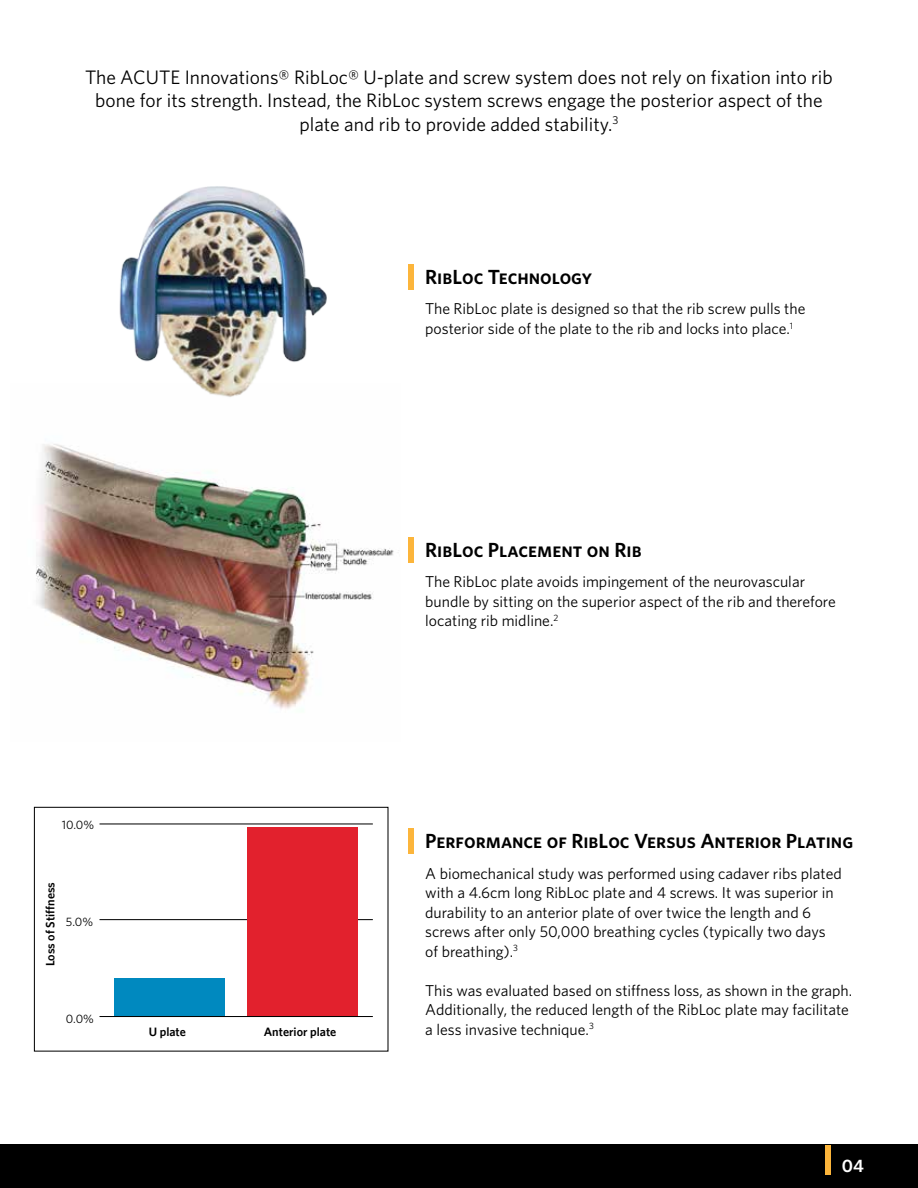
<style>
.page{position:relative;width:918px;height:1188px;background:#fff}
.page>*{position:absolute;margin:0;border:0;box-sizing:border-box;transform-origin:0 0}
.t1{font:20.4px "Whitney Semibold SC";color:#000}
.t2{font:19.5px/23.4px "Whitney";color:#000;text-align:center}
.t3{font:600 18px "Whitney";color:#fff}
.t4{font:15.75px/19.5px "Whitney";color:#000}
.t5{font:600 12.15px "Whitney";color:#000}
.t6{font:12.15px "Whitney";color:#000}
</style>
<div class="page">
<img style="left:36px;top:444px;width:358px;height:265px">
<div style="left:0;top:1145px;width:918px;height:43px;background:#000"></div>
<div style="left:826px;top:1145px;width:5px;height:29px;background:#fcb53b"></div>
<div style="left:408px;top:264px;width:5px;height:26px;background:#fcb53b"></div>
<div style="left:408px;top:537px;width:5px;height:26px;background:#fcb53b"></div>
<div style="left:408px;top:828px;width:5px;height:26px;background:#fcb53b"></div>
<div style="left:34px;top:807px;width:355px;height:245px;border:1px solid #000"></div>
<hr style="left:100px;top:823px;width:273px;height:1px;background:#000">
<hr style="left:100px;top:919px;width:273px;height:1px;background:#000">
<div style="left:115px;top:978px;width:110px;height:39px;background:#0089bf"></div>
<div style="left:247px;top:827px;width:111px;height:190px;background:#e2212d"></div>
<hr style="left:100px;top:1016px;width:273px;height:1px;background:#000">
<img style="left:119px;top:186px;width:208px;height:211px">
<p class="t2" style="left:85px;top:65px;width:749px">The ACUTE Innovations® RibLoc® U-plate and screw system does not rely on fixation into rib bone for its strength. Instead, the RibLoc system screws engage the posterior aspect of the plate and rib to provide added stability.<sup>3</sup></p>
<p class="t1" style="left:425px;top:265px;width:168px">RibLoc Technology</p>
<p class="t4" style="left:425px;top:299px;width:382px">The RibLoc plate is designed so that the rib screw pulls the posterior side of the plate to the rib and locks into place.<sup>1</sup></p>
<p class="t6" style="left:62px;top:818px;width:34px">10.0%</p>
<p class="t5" style="left:43px;top:966px;width:86px;rotate:-90deg">Loss of Stiffness</p>
<p class="t6" style="left:66px;top:915px;width:29px">5.0%</p>
<p class="t6" style="left:66px;top:1012px;width:30px">0.0%</p>
<p class="t5" style="left:149px;top:1024px;width:39px">U plate</p>
<p class="t5" style="left:264px;top:1024px;width:74px">Anterior plate</p>
<p class="t1" style="left:425px;top:538px;width:218px">RibLoc Placement on Rib</p>
<p class="t4" style="left:425px;top:572px;width:412px">The RibLoc plate avoids impingement of the neurovascular bundle by sitting on the superior aspect of the rib and therefore locating rib midline.<sup>2</sup></p>
<p class="t1" style="left:425px;top:829px;width:430px">Performance of RibLoc Versus Anterior Plating</p>
<p class="t4" style="left:425px;top:863px;width:418px">A biomechanical study was performed using cadaver ribs plated with a 4.6cm long RibLoc plate and 4 screws. It was superior in durability to an anterior plate of over twice the length and 6 screws after only 50,000 breathing cycles (typically two days of breathing).<sup>3</sup></p>
<p class="t4" style="left:425px;top:980px;width:428px">This was evaluated based on stiffness loss, as shown in the graph.<br>Additionally, the reduced length of the RibLoc plate may facilitate a less invasive technique.<sup>3</sup></p>
<p class="t3" style="left:842px;top:1155px;width:24px">04</p>
</div>
